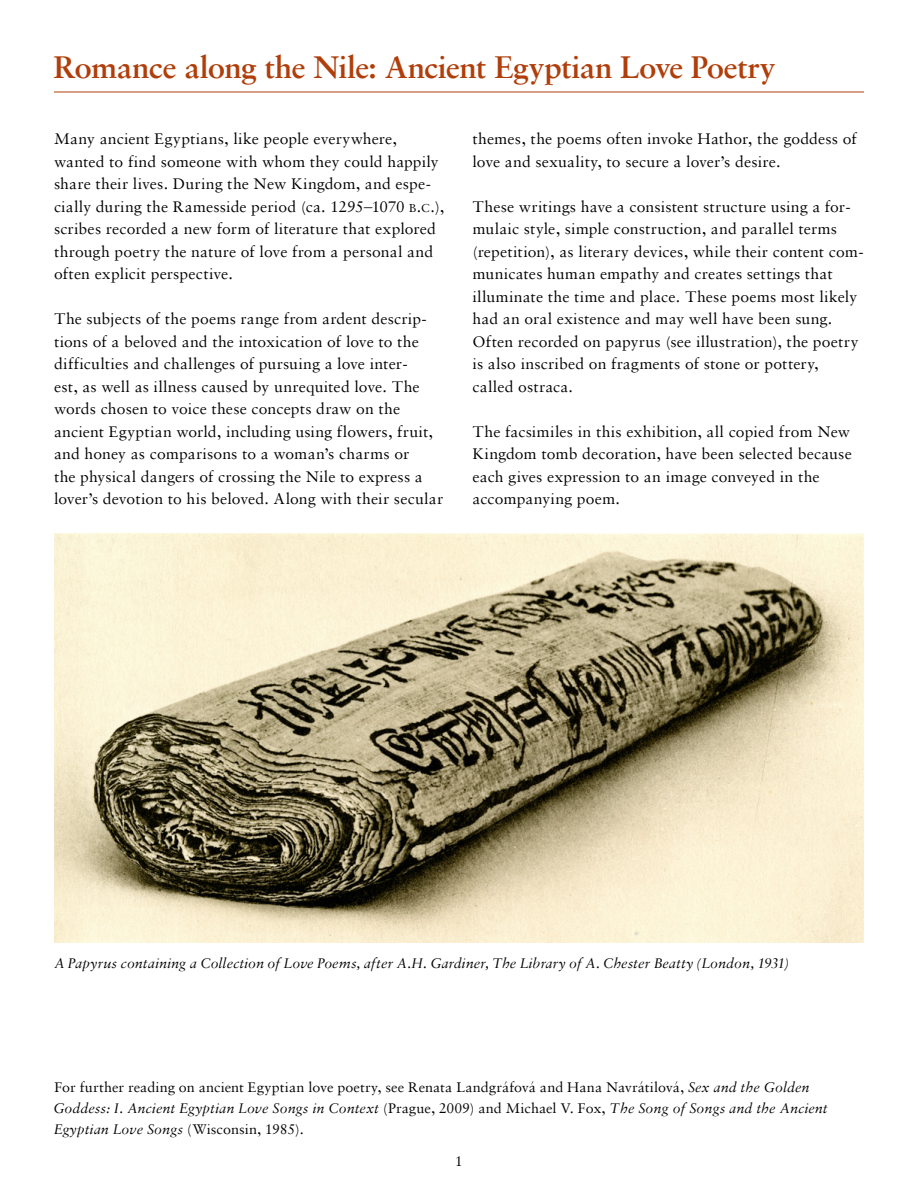
<style>
.page{position:relative;width:918px;height:1188px;background:#fff}
.page>*{position:absolute;margin:0;border:0;box-sizing:border-box;transform-origin:0 0}
.t1{font:33px "Sabon MT Semi Bold Os F";letter-spacing:-.02em;color:#b03e0a}
.t2{font:16.5px/22.5px "Sabon";letter-spacing:.01em;color:#000}
.t3{font:15px/21px "Sabon";letter-spacing:.005em;color:#000}
.t4{font:italic 15px "Sabon";color:#000}
.s1{font-size:12.3px}
.s2{font-style:inherit}
.s3{font-style:italic}
</style>
<div class="page">
<hr style="left:54px;top:92px;width:810px;height:1px;background:#b03e0a">
<img style="left:54px;top:534px;width:810px;height:408px">
<h1 class="t1" style="left:53px;top:47px;width:724px">Romance along the Nile: Ancient Egyptian Love Poetry</h1>
<p class="t2" style="left:54px;top:127px;width:392px">Many ancient Egyptians, like people everywhere, wanted to find someone with whom they could happily share their lives. During the New Kingdom, and espe&shy;cially during the Ramesside period (ca. 1295–1070 <span class="s1">b</span><span class="s2">.</span><span class="s1">c</span><span class="s2">.</span>), scribes recorded a new form of literature that explored through poetry the nature of love from a personal and often explicit perspective.</p>
<p class="t2" style="left:54px;top:307px;width:391px">The subjects of the poems range from ardent descrip&shy;tions of a beloved and the intoxication of love to the difficulties and challenges of pursuing a love inter-<br>est, as well as illness caused by unrequited love. The words chosen to voice these concepts draw on the ancient Egyptian world, including using flowers, fruit, and honey as comparisons to a woman’s charms or<br>the physical dangers of crossing the Nile to express a lover’s devotion to his beloved. Along with their secular</p>
<p class="t2" style="left:473px;top:127px;width:386px">themes, the poems often invoke Hathor, the goddess of love and sexuality, to secure a lover’s desire.</p>
<p class="t2" style="left:473px;top:195px;width:393px">These writings have a consistent structure using a for&shy;mulaic style, simple construction, and parallel terms (repetition), as literary devices, while their content com&shy;municates human empathy and creates settings that illuminate the time and place. These poems most likely had an oral existence and may well have been sung.<br>Often recorded on papyrus (see illustration), the poetry is also inscribed on fragments of stone or pottery, called ostraca.</p>
<p class="t2" style="left:473px;top:420px;width:381px">The facsimiles in this exhibition, all copied from New Kingdom tomb decoration, have been selected because each gives expression to an image conveyed in the accompanying poem.</p>
<p class="t4" style="left:54px;top:954px;width:736px">A Papyrus containing a Collection of Love Poems, after A.H. Gardiner, The Library of A. Chester Beatty (London, 1931)</p>
<p class="t3" style="left:53px;top:1076px;width:776px">For further reading on ancient Egyptian love poetry, see Renata Landgráfová and Hana Navrátilová, <span class="s3">Sex and the Golden<br>Goddess: I. Ancient Egyptian Love Songs in Context</span> (Prague, 2009) and Michael V. Fox, <span class="s3">The Song of Songs and the Ancient<br>Egyptian Love Songs</span> (Wisconsin, 1985).</p>
<p class="t3" style="left:455px;top:1151px;width:9px">1</p>
</div>
